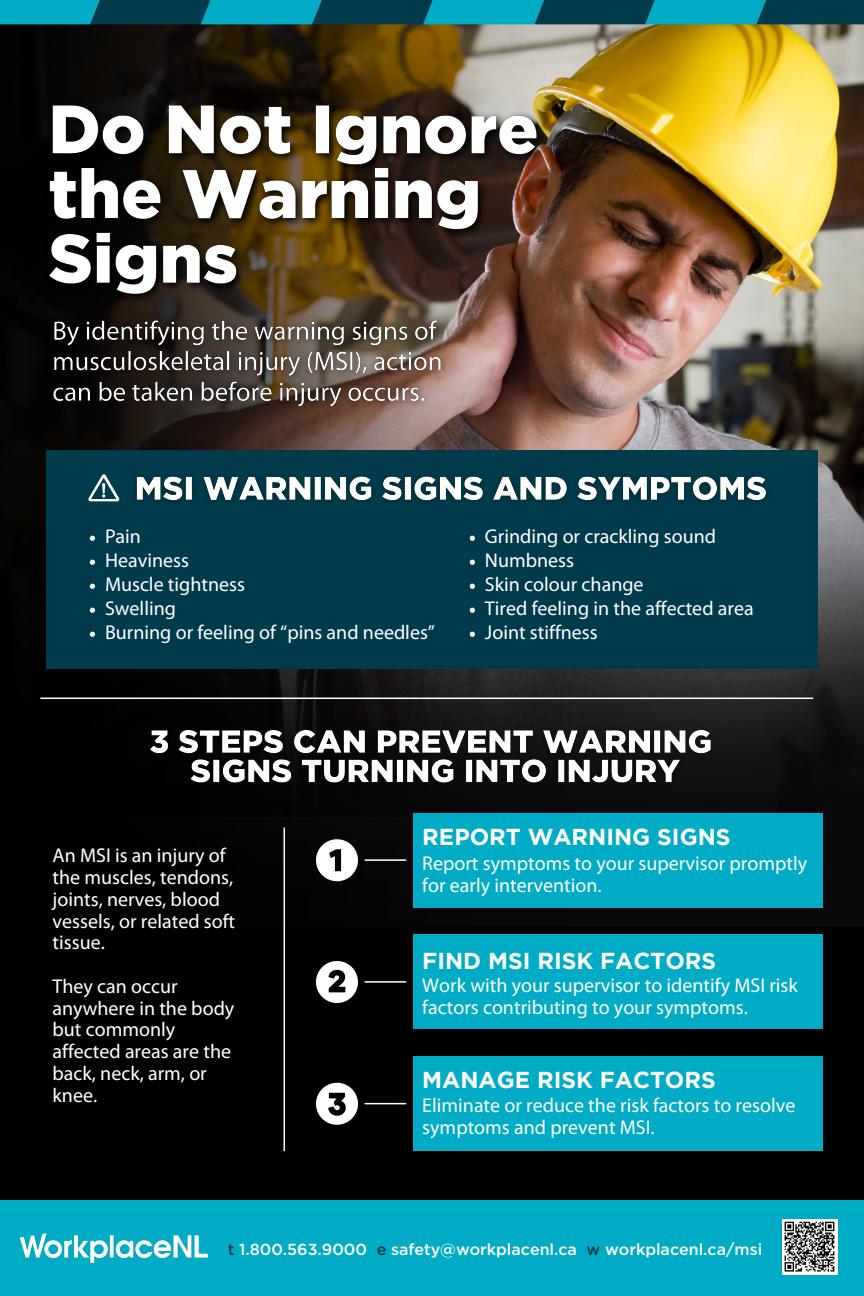
<style>
.page{position:relative;width:864px;height:1296px;background:#fff}
.page>*{position:absolute;margin:0;border:0;box-sizing:border-box;transform-origin:0 0}
.t1{font:700 23px "Gotham";color:#fff}
.t2{font:20px/21.8px "Myriad Pro";color:#fff}
.t3{font:500 16px "Gotham";color:#fff}
.s1{color:#003b4b}
</style>
<div class="page">
<img style="left:583px;top:24px;width:281px;height:339px">
<img style="left:583px;top:363px;width:281px;height:565px">
<div style="left:0;top:928px;width:864px;height:282px;background:#000"></div>
<img style="left:0;top:24px;width:583px;height:1177px">
<div style="left:413px;top:935px;width:410px;height:94px;background:#00abc5"></div>
<div style="left:0;top:1201px;width:864px;height:95px;background:#00abc5"></div>
<div style="left:413px;top:813px;width:410px;height:94px;background:#00abc5"></div>
<svg style="left:316px;top:1083px;width:42px;height:42px"></svg>
<div style="left:782px;top:1219px;width:55px;height:55px;background:#fff"></div>
<svg style="left:784px;top:1221px;width:51px;height:51px"></svg>
<svg style="left:316px;top:839px;width:42px;height:42px"></svg>
<svg style="left:316px;top:961px;width:42px;height:42px"></svg>
<hr style="left:365px;top:859px;width:41px;height:2px;background:#fff">
<hr style="left:365px;top:981px;width:41px;height:2px;background:#fff">
<hr style="left:365px;top:1103px;width:41px;height:1px;background:#fff">
<img style="left:20px;top:1233px;width:188px;height:31px">
<div style="left:46px;top:451px;width:772px;height:218px;background:#003b4b"></div>
<svg style="left:0;top:0;width:864px;height:24px;background:#007287"></svg>
<hr style="left:41px;top:698px;width:772px;height:1px;background:#fff">
<svg style="left:88px;top:474px;width:32px;height:27px"></svg>
<div style="left:413px;top:1056px;width:410px;height:95px;background:#00abc5"></div>
<hr style="left:284px;top:828px;width:1px;height:323px;background:#fff">
<img style="left:136px;top:476px;width:630px;height:26px">
<img style="left:40px;top:81px;width:513px;height:228px">
<img style="left:41px;top:310px;width:413px;height:111px">
<svg style="left:470px;top:536px;width:5px;height:5px"></svg>
<svg style="left:470px;top:560px;width:5px;height:5px"></svg>
<svg style="left:470px;top:584px;width:5px;height:5px"></svg>
<svg style="left:470px;top:608px;width:5px;height:5px"></svg>
<svg style="left:470px;top:632px;width:5px;height:5px"></svg>
<svg style="left:90px;top:536px;width:5px;height:5px"></svg>
<svg style="left:90px;top:560px;width:5px;height:5px"></svg>
<svg style="left:90px;top:584px;width:5px;height:5px"></svg>
<svg style="left:90px;top:608px;width:5px;height:5px"></svg>
<svg style="left:90px;top:632px;width:5px;height:5px"></svg>
<img style="left:141px;top:716px;width:588px;height:82px">
<p class="t2" style="left:105px;top:527px;width:38px">Pain</p>
<p class="t2" style="left:105px;top:551px;width:85px">Heaviness</p>
<p class="t2" style="left:105px;top:575px;width:142px">Muscle tightness</p>
<p class="t2" style="left:105px;top:599px;width:72px">Swelling</p>
<p class="t2" style="left:105px;top:623px;width:332px">Burning or feeling of “pins and needles”</p>
<p class="t2" style="left:485px;top:527px;width:233px">Grinding or crackling sound</p>
<p class="t2" style="left:485px;top:551px;width:91px">Numbness</p>
<p class="t2" style="left:485px;top:575px;width:160px">Skin colour change</p>
<p class="t2" style="left:485px;top:599px;width:270px">Tired feeling in the affected area</p>
<p class="t2" style="left:485px;top:623px;width:114px">Joint stiffness</p>
<p class="t2" style="left:53px;top:846px;width:184px">An MSI is an injury of the muscles, tendons, joints, nerves, blood vessels, or related soft tissue.</p>
<p class="t2" style="left:53px;top:977px;width:183px">They can occur anywhere in the body but commonly affected areas are the back, neck, arm, or knee.</p>
<p class="t1" style="left:422px;top:828px;width:310px">REPORT WARNING SIGNS</p>
<p class="t2" style="left:422px;top:854px;width:386px">Report symptoms to your supervisor promptly for early intervention.</p>
<p class="t1" style="left:422px;top:952px;width:295px">FIND MSI RISK FACTORS</p>
<p class="t2" style="left:422px;top:976px;width:377px">Work with your supervisor to identify MSI risk factors contributing to your symptoms.</p>
<p class="t1" style="left:422px;top:1071px;width:295px">MANAGE RISK FACTORS</p>
<p class="t2" style="left:422px;top:1096px;width:375px">Eliminate or reduce the risk factors to resolve symptoms and prevent MSI.</p>
<p class="t3" style="left:228px;top:1242px;width:536px"><span class="s1">t</span> 1.800.563.9000 <span class="s1">e</span> safety@workplacenl.ca <span class="s1">w</span> workplacenl.ca/msi</p>
</div>
